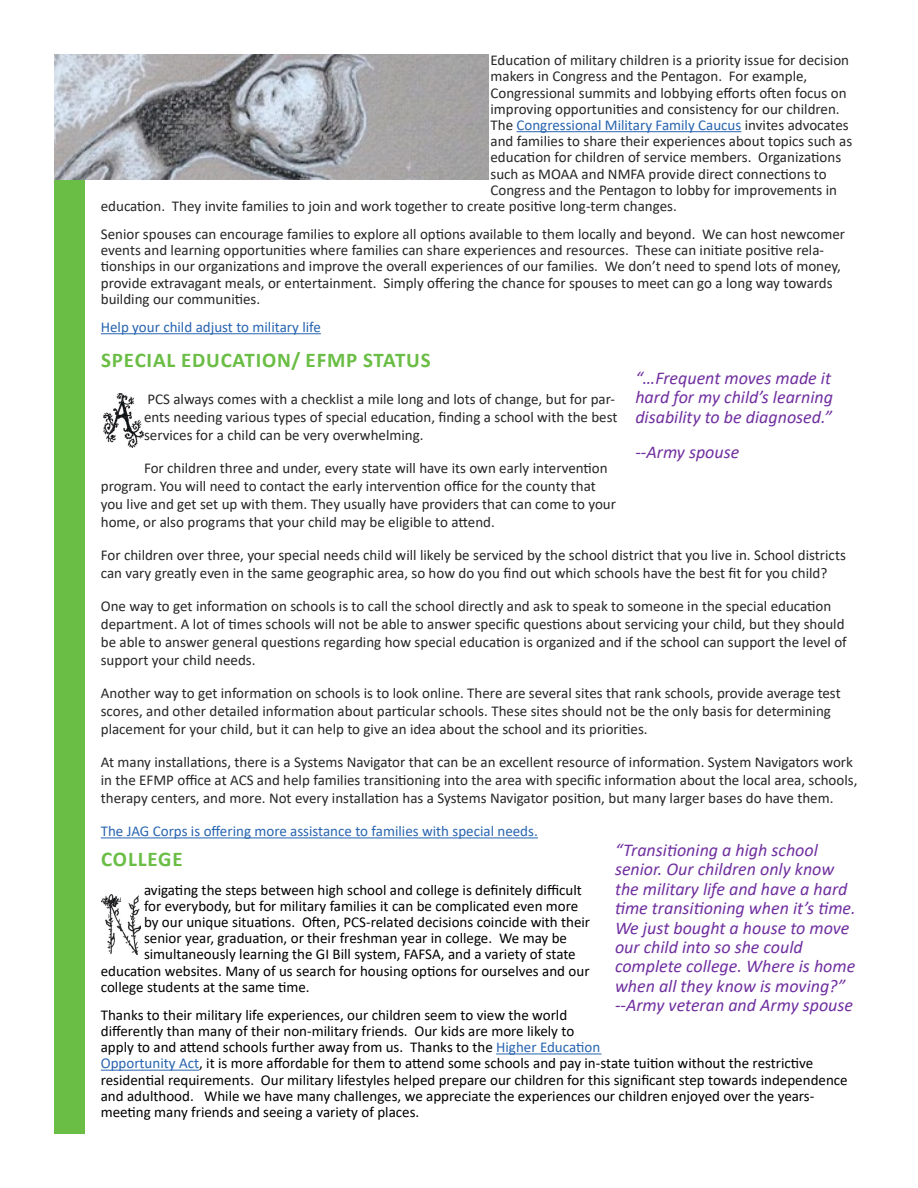
<style>
.page{position:relative;width:918px;height:1188px;background:#fff}
.page>*{position:absolute;margin:0;border:0;box-sizing:border-box;transform-origin:0 0}
.t1{font:700 21px "Calibri";letter-spacing:.04em;color:#6abd45}
.t2{font:italic 18px/19.4px "Calibri";color:#7030a0;text-align:justify}
.t3{font:15px/18px "Calibri";color:#262626}
.t4{font:15px/16.2px "Calibri";color:#000}
.t5{font:15px "Calibri";color:#2864b0}
.s1{color:#262626}
.s2{color:#2864b0}
</style>
<div class="page">
<div style="left:54px;top:54px;width:31px;height:1080px;background:#6abd45"></div>
<hr style="left:517px;top:131px;width:224px;height:1px;background:#2864b0">
<hr style="left:101px;top:333px;width:220px;height:1px;background:#2864b0">
<hr style="left:101px;top:837px;width:437px;height:1px;background:#2864b0">
<hr style="left:496px;top:1053px;width:106px;height:1px;background:#2864b0">
<hr style="left:101px;top:1070px;width:98px;height:1px;background:#2864b0">
<img style="left:104px;top:393px;width:40px;height:54px">
<img style="left:102px;top:894px;width:39px;height:61px">
<img style="left:54px;top:54px;width:435px;height:126px">
<p class="t3" style="left:490px;top:51px;width:360px">Education of military children is a priority issue for decision</p>
<p class="t3" style="left:490px;top:67px;width:318px">makers in Congress and the Pentagon. For example,</p>
<p class="t3" style="left:490px;top:83px;width:358px">Congressional summits and lobbying efforts often focus on</p>
<p class="t3" style="left:490px;top:99px;width:351px">improving opportunities and consistency for our children.</p>
<p class="t5" style="left:490px;top:115px;width:360px"><span class="s1">The</span> Congressional Military Family Caucus <span class="s1">invites advocates</span></p>
<p class="t3" style="left:490px;top:132px;width:363px">and families to share their experiences about topics such as</p>
<p class="t3" style="left:490px;top:148px;width:352px">education for children of service members. Organizations</p>
<p class="t3" style="left:490px;top:164px;width:338px">such as MOAA and NMFA provide direct connections to</p>
<p class="t3" style="left:490px;top:180px;width:348px">Congress and the Pentagon to lobby for improvements in</p>
<p class="t3" style="left:101px;top:197px;width:578px">education. They invite families to join and work together to create positive long-term changes.</p>
<p class="t3" style="left:101px;top:226px;width:746px;line-height:16.2px">Senior spouses can encourage families to explore all options available to them locally and beyond. We can host newcomer events and learning opportunities where families can share experiences and resources. These can initiate positive rela&shy;tionships in our organizations and improve the overall experiences of our families. We don’t need to spend lots of money, provide extravagant meals, or entertainment. Simply offering the chance for spouses to meet can go a long way towards building our communities.</p>
<p class="t5" style="left:101px;top:317px;width:222px">Help your child adjust to military life</p>
<h1 class="t1" style="left:101px;top:345px;width:331px">SPECIAL EDUCATION/ EFMP STATUS</h1>
<p class="t3" style="left:144px;top:390px;width:475px">PCS always comes with a checklist a mile long and lots of change, but for par&shy;ents needing various types of special education, finding a school with the best services for a child can be very overwhelming.</p>
<p class="t3" style="left:101px;top:459px;width:517px;text-indent:43px">For children three and under, every state will have its own early intervention program. You will need to contact the early intervention office for the county that you live and get set up with them. They usually have providers that can come to your home, or also programs that your child may be eligible to attend.</p>
<p class="t3" style="left:101px;top:546px;width:747px">For children over three, your special needs child will likely be serviced by the school district that you live in. School districts can vary greatly even in the same geographic area, so how do you find out which schools have the best fit for you child?</p>
<p class="t3" style="left:101px;top:597px;width:748px">One way to get information on schools is to call the school directly and ask to speak to someone in the special education department. A lot of times schools will not be able to answer specific questions about servicing your child, but they should be able to answer general questions regarding how special education is organized and if the school can support the level of support your child needs.</p>
<p class="t3" style="left:101px;top:684px;width:741px">Another way to get information on schools is to look online. There are several sites that rank schools, provide average test scores, and other detailed information about particular schools. These sites should not be the only basis for determining placement for your child, but it can help to give an idea about the school and its priorities.</p>
<p class="t3" style="left:101px;top:753px;width:758px">At many installations, there is a Systems Navigator that can be an excellent resource of information. System Navigators work in the EFMP office at ACS and help families transitioning into the area with specific information about the local area, schools, therapy centers, and more. Not every installation has a Systems Navigator position, but many larger bases do have them.</p>
<p class="t5" style="left:101px;top:821px;width:439px">The JAG Corps is offering more assistance to families with special needs.</p>
<h1 class="t1" style="left:101px;top:845px;width:83px">COLLEGE</h1>
<p class="t4" style="left:144px;top:881px;width:439px">avigating the steps between high school and college is definitely difficult</p>
<p class="t4" style="left:144px;top:897px;width:436px">for everybody, but for military families it can be complicated even more</p>
<p class="t4" style="left:144px;top:913px;width:448px">by our unique situations. Often, PCS-related decisions coincide with their</p>
<p class="t4" style="left:144px;top:930px;width:425px">senior year, graduation, or their freshman year in college. We may be</p>
<p class="t4" style="left:144px;top:946px;width:433px">simultaneously learning the GI Bill system, FAFSA, and a variety of state</p>
<p class="t4" style="left:101px;top:962px;width:490px">education websites. Many of us search for housing options for ourselves and our</p>
<p class="t4" style="left:101px;top:978px;width:210px">college students at the same time.</p>
<p class="t4" style="left:101px;top:1006px;width:748px">Thanks to their military life experiences, our children seem to view the world<br>differently than many of their non-military friends. Our kids are more likely to<br>apply to and attend schools further away from us. Thanks to the <span class="s2">Higher Education<br>Opportunity Act</span>, it is more affordable for them to attend some schools and pay in-state tuition without the restrictive residential requirements. Our military lifestyles helped prepare our children for this significant step towards independence and adulthood. While we have many challenges, we appreciate the experiences our children enjoyed over the years&shy;meeting many friends and seeing a variety of places.</p>
<p class="t2" style="left:635px;top:368px;width:199px">“…Frequent moves made it hard for my child’s learning disability to be diagnosed.”</p>
<p class="t2" style="left:635px;top:441px;width:105px">--Army spouse</p>
<p class="t2" style="left:615px;top:839px;width:242px;text-align:left">“Transitioning a high school senior. Our children only know the military life and have a hard time transitioning when it’s time.<br>We just bought a house to move our child into so she could complete college. Where is home when all they know is moving?” --Army veteran and Army spouse</p>
</div>
